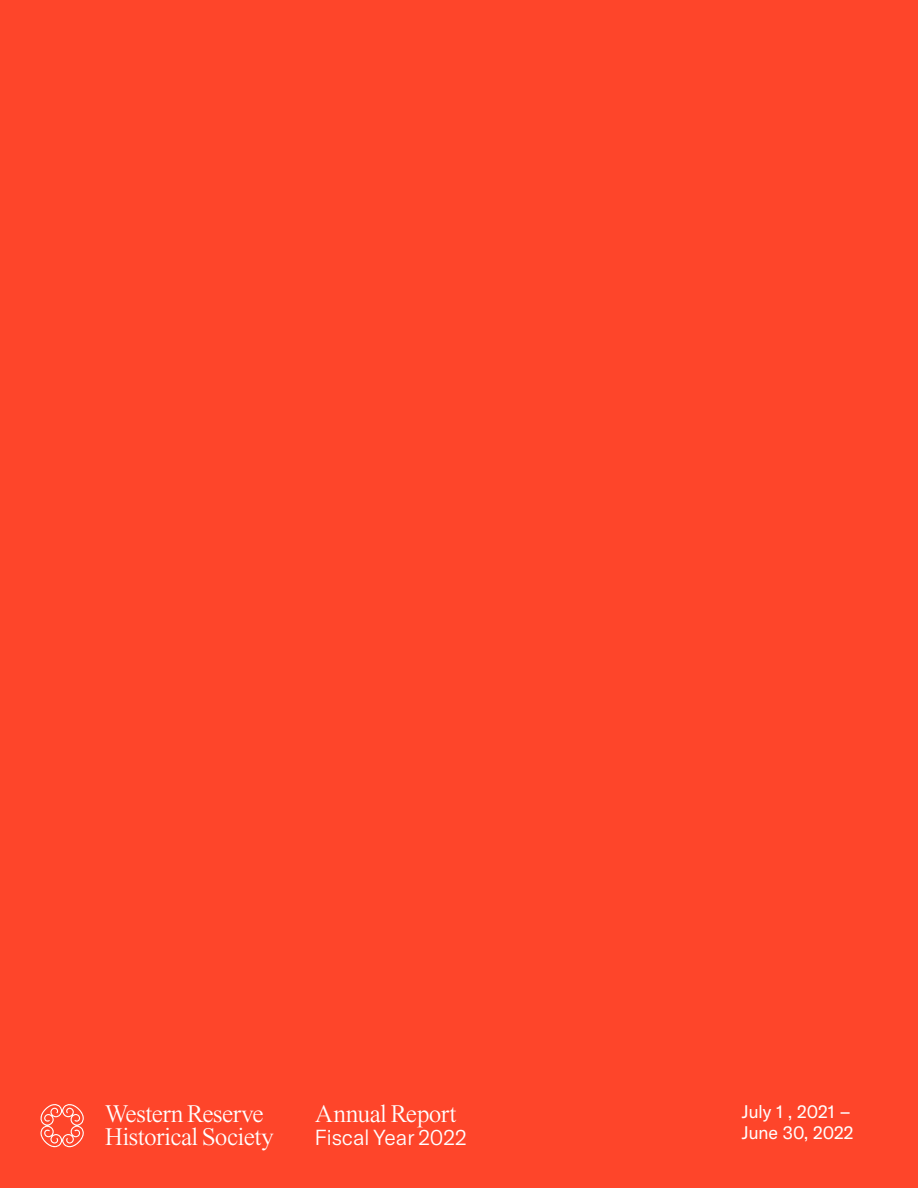
<style>
.page{position:relative;width:918px;height:1188px;background:#fe452a}
.page>*{position:absolute;margin:0;border:0;box-sizing:border-box;transform-origin:0 0}
.t1{font:300 25.2px/22.6px "Times Now";letter-spacing:-.025em;color:#fff}
.t2{font:300 21.45px "GT America";color:#fff}
.t3{font:18px/21px "GT America";color:#fff}
</style>
<div class="page">
<svg style="left:40px;top:1104px;width:44px;height:44px"></svg>
<p class="t1" style="left:105px;top:1103px;width:171px">Western Reserve<br>Historical Society</p>
<p class="t1" style="left:315px;top:1103px;width:143px">Annual Report</p>
<p class="t2" style="left:315px;top:1125px;width:153px">Fiscal Year 2022</p>
<p class="t3" style="left:742px;top:1101px;width:113px">July 1 , 2021 –<br>June 30, 2022</p>
</div>
